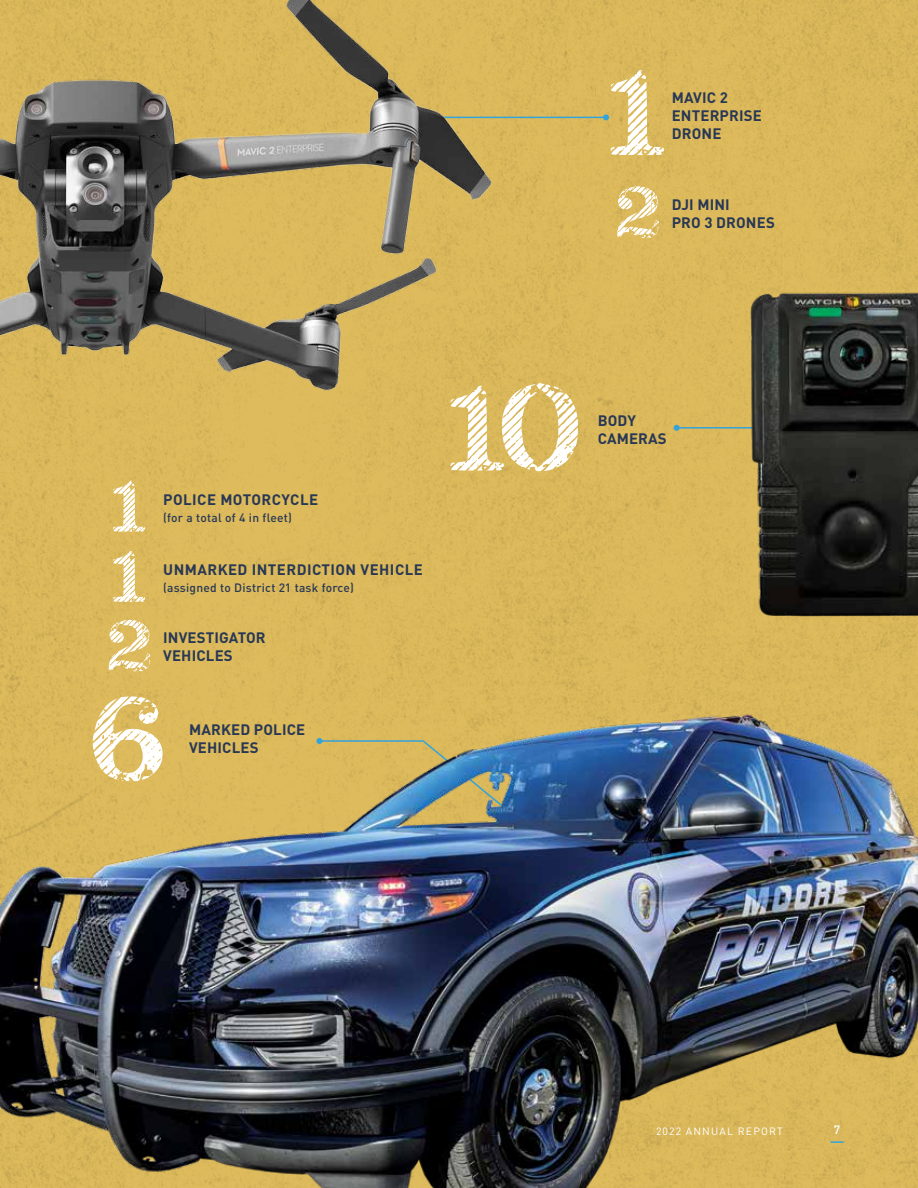
<style>
.page{position:relative;width:918px;height:1188px;background:#fff}
.page>*{position:absolute;margin:0;border:0;box-sizing:border-box;transform-origin:0 0}
.t1{font:150px "Megeon Grunge";color:#fff}
.t2{font:90px "Megeon Grunge";color:#fff}
.t3{font:700 15px/18px "DIN Pro";letter-spacing:.01em;color:#283855}
.t4{font:700 15px "DIN Pro";letter-spacing:.03em;color:#283855}
.t5{font:500 12px "DIN Pro";letter-spacing:.02em;color:#283855}
.t6{font:500 12px "DIN Pro";color:#fff}
.t7{font:10.5px "DIN Pro";letter-spacing:.11em;color:#fff}
</style>
<div class="page">
<div style="left:492px;top:0;width:426px;height:555px;background:#dab85a"></div>
<img style="left:0;top:555px;width:918px;height:633px">
<hr style="left:405px;top:117px;width:201px;height:1px;background:#33a3dc">
<svg style="left:603px;top:114px;width:6px;height:6px"></svg>
<img style="left:0;top:0;width:492px;height:583px">
<hr style="left:677px;top:427px;width:118px;height:2px;background:#33a3dc">
<svg style="left:674px;top:425px;width:6px;height:6px"></svg>
<img style="left:684px;top:243px;width:234px;height:441px">
<svg style="left:831px;top:1141px;width:12px;height:2px"></svg>
<h1 class="t1" style="left:609px;top:33px;width:59px">1</h1>
<h2 class="t2" style="left:616px;top:162px;width:45px">2</h2>
<p class="t3" style="left:672px;top:88px;width:92px">MAVIC 2<br>ENTERPRISE<br>DRONE</p>
<p class="t3" style="left:672px;top:194px;width:105px">DJI MINI<br>PRO 3 DRONES</p>
<h2 class="t2" style="left:112px;top:458px;width:36px">1</h2>
<h2 class="t2" style="left:112px;top:528px;width:36px">1</h2>
<h2 class="t2" style="left:108px;top:596px;width:45px">2</h2>
<p class="t4" style="left:163px;top:490px;width:157px">POLICE MOTORCYCLE</p>
<p class="t5" style="left:163px;top:509px;width:130px">(for a total of 4 in fleet)</p>
<p class="t4" style="left:163px;top:560px;width:261px">UNMARKED INTERDICTION VEHICLE</p>
<p class="t5" style="left:163px;top:579px;width:192px">(assigned to District 21 task force)</p>
<p class="t3" style="left:163px;top:628px;width:104px">INVESTIGATOR<br>VEHICLES</p>
<h1 class="t1" style="left:91px;top:655px;width:74px">6</h1>
<p class="t3" style="left:189px;top:720px;width:118px">MARKED POLICE<br>VEHICLES</p>
<h1 class="t1" style="left:449px;top:348px;width:131px">10</h1>
<p class="t3" style="left:598px;top:411px;width:71px">BODY<br>CAMERAS</p>
<p class="t7" style="left:656px;top:1124px;width:128px">2022 ANNUAL REPORT</p>
<p class="t6" style="left:834px;top:1122px;width:8px">7</p>
</div>
